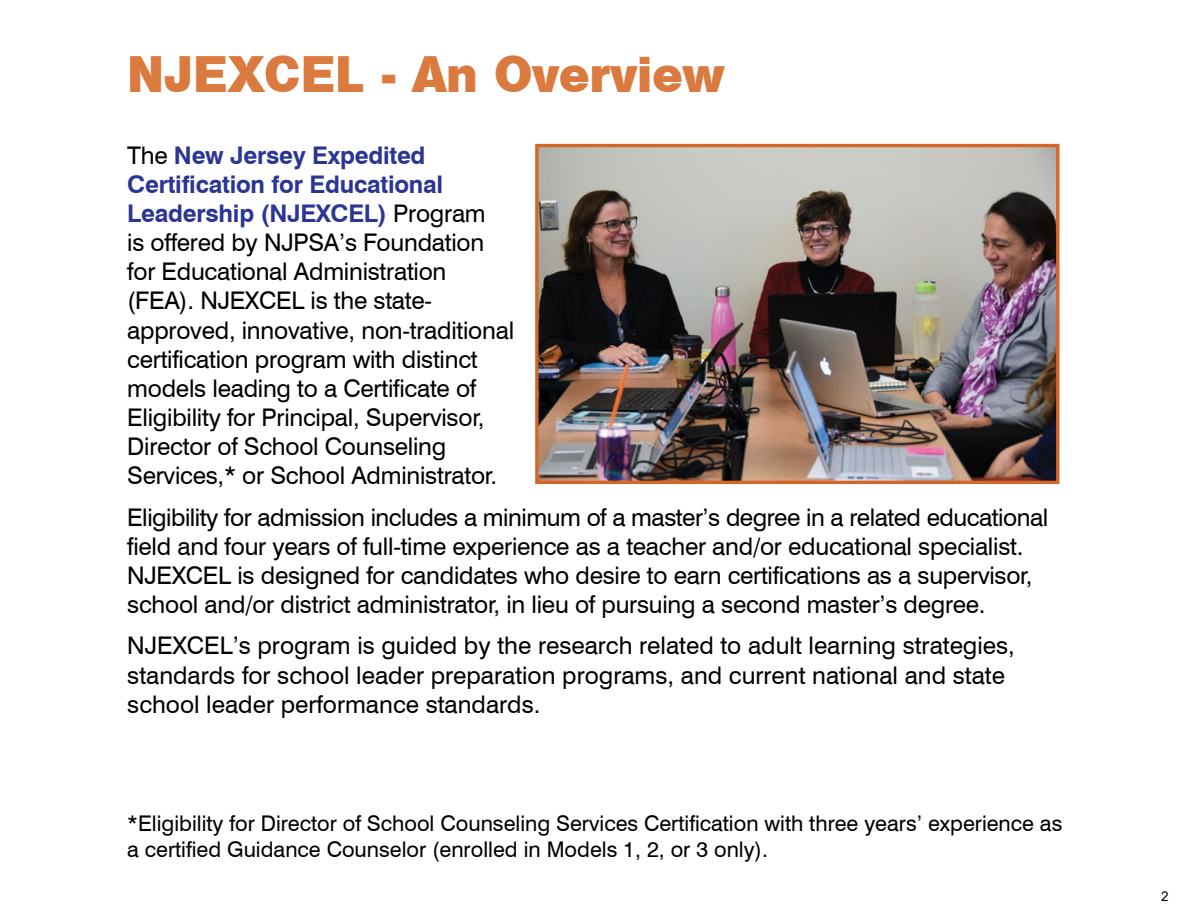
<style>
.page{position:relative;width:1188px;height:918px;background:#fff}
.page>*{position:absolute;margin:0;border:0;box-sizing:border-box;transform-origin:0 0}
.t1{font:45.9px "Swiss 721 BT Black No 2";color:#da7a3e}
.t2{font:24.3px/29.1px "Swiss 721 BT";letter-spacing:-.01em;color:#000}
.t3{font:21.6px/26px "Swiss 721 BT";color:#000}
.t4{font:13.5px "Arial";color:#000}
.s1{font-weight:700;color:#2b3594}
</style>
<div class="page">
<img style="left:539px;top:148px;width:516px;height:332px">
<div style="left:535px;top:144px;width:524px;height:340px;border:3px solid #d56628"></div>
<h1 class="t1" style="left:127px;top:43px;width:599px">NJEXCEL - An Overview</h1>
<p class="t2" style="left:127px;top:140px;width:388px">The <span class="s1">New Jersey Expedited Certification for Educational Leadership (NJEXCEL)</span> Program<br>is offered by NJPSA’s Foundation for Educational Administration (FEA). NJEXCEL is the state&shy;approved, innovative, non-traditional certification program with distinct models leading to a Certificate of Eligibility for Principal, Supervisor, Director of School Counseling Services,* or School Administrator.</p>
<p class="t2" style="left:127px;top:502px;width:922px">Eligibility for admission includes a minimum of a master’s degree in a related educational field and four years of full-time experience as a teacher and/or educational specialist.<br>NJEXCEL is designed for candidates who desire to earn certifications as a supervisor, school and/or district administrator, in lieu of pursuing a second master’s degree.</p>
<p class="t2" style="left:127px;top:631px;width:889px">NJEXCEL’s program is guided by the research related to adult learning strategies, standards for school leader preparation programs, and current national and state school leader performance standards.</p>
<p class="t3" style="left:127px;top:810px;width:937px">*Eligibility for Director of School Counseling Services Certification with three years’ experience as a certified Guidance Counselor (enrolled in Models 1, 2, or 3 only).</p>
<p class="t4" style="left:1161px;top:887px;width:9px">2</p>
</div>
